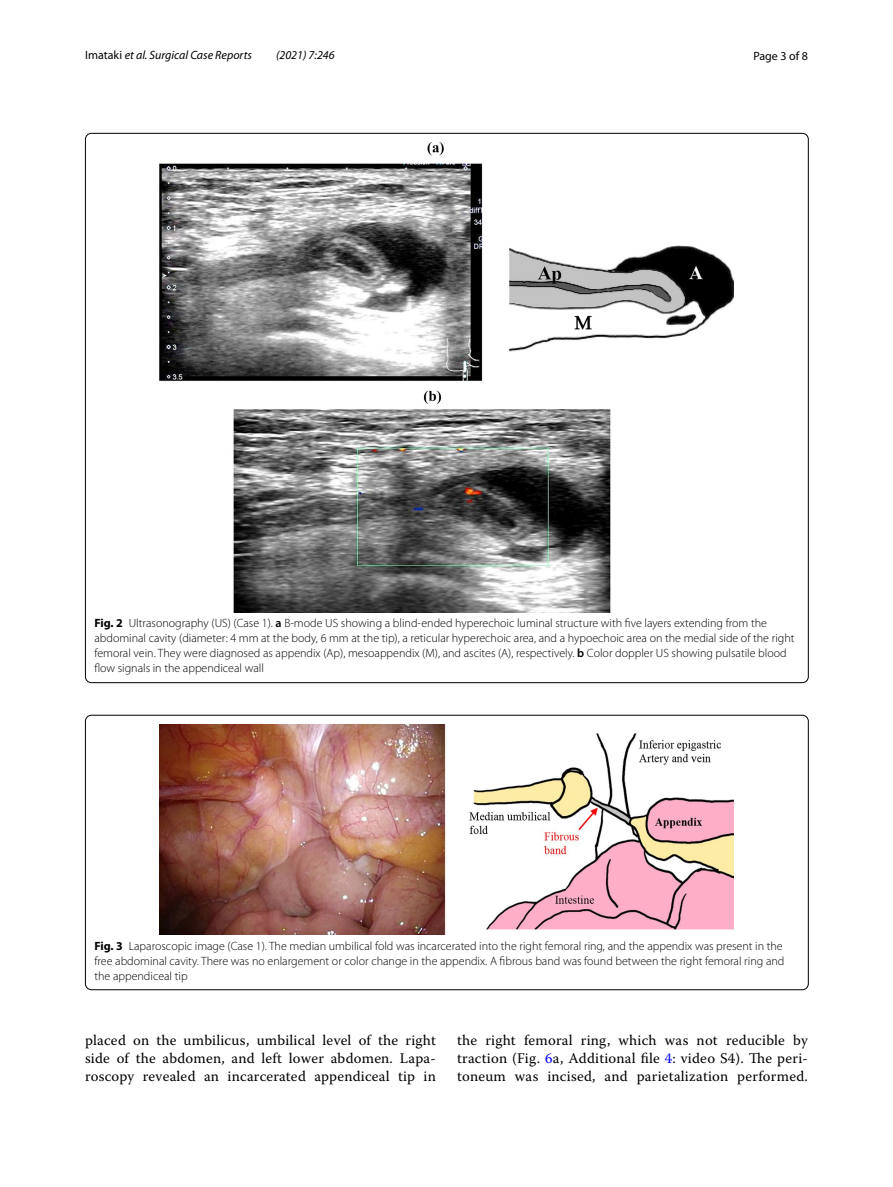
<style>
.page{position:relative;width:893px;height:1187px;background:#fff}
.page>*{position:absolute;margin:0;border:0;box-sizing:border-box;transform-origin:0 0}
.t1{font:14.7px/18px "Warnock Pro";letter-spacing:.015em;color:#000;text-align:justify}
.t2{font:300 12px/15px "Myriad Pro";color:#000}
.t3{font:italic 12px "Myriad Pro";color:#000}
.t4{font:12px "Myriad Pro";color:#000}
.s1{font-style:normal}
.s2{font-weight:700}
.s3{font-weight:600}
.s4{color:#00f}
</style>
<div class="page">
<img style="left:160px;top:142px;width:574px;height:470px">
<img style="left:160px;top:724px;width:574px;height:210px">
<p class="t3" style="left:85px;top:48px;width:168px"><span class="s1">Imataki</span> et al. Surgical Case Reports</p>
<p class="t3" style="left:276px;top:48px;width:60px">(2021) 7:246</p>
<p class="t4" style="left:753px;top:48px;width:56px">Page 3 of 8</p>
<p class="t2" style="left:94px;top:616px;width:702px"><span class="s2">Fig. 2</span> Ultrasonography (US) (Case 1). <span class="s3">a</span> B-mode US showing a blind-ended hyperechoic luminal structure with five layers extending from the abdominal cavity (diameter: 4 mm at the body, 6 mm at the tip), a reticular hyperechoic area, and a hypoechoic area on the medial side of the right femoral vein. They were diagnosed as appendix (Ap), mesoappendix (M), and ascites (A), respectively. <span class="s3">b</span> Color doppler US showing pulsatile blood flow signals in the appendiceal wall</p>
<p class="t2" style="left:94px;top:938px;width:691px"><span class="s2">Fig. 3</span> Laparoscopic image (Case 1). The median umbilical fold was incarcerated into the right femoral ring, and the appendix was present in the free abdominal cavity. There was no enlargement or color change in the appendix. A fibrous band was found between the right femoral ring and the appendiceal tip</p>
<p class="t1" style="left:85px;top:1030px;width:352px">placed on the umbilicus, umbilical level of the right side of the abdomen, and left lower abdomen. Lapa&shy;roscopy revealed an incarcerated appendiceal tip in</p>
<p class="t1" style="left:457px;top:1030px;width:352px">the right femoral ring, which was not reducible by traction (Fig. <span class="s4">6</span>a, Additional file <span class="s4">4</span>: video S4). The peri&shy;toneum was incised, and parietalization performed.</p>
</div>
